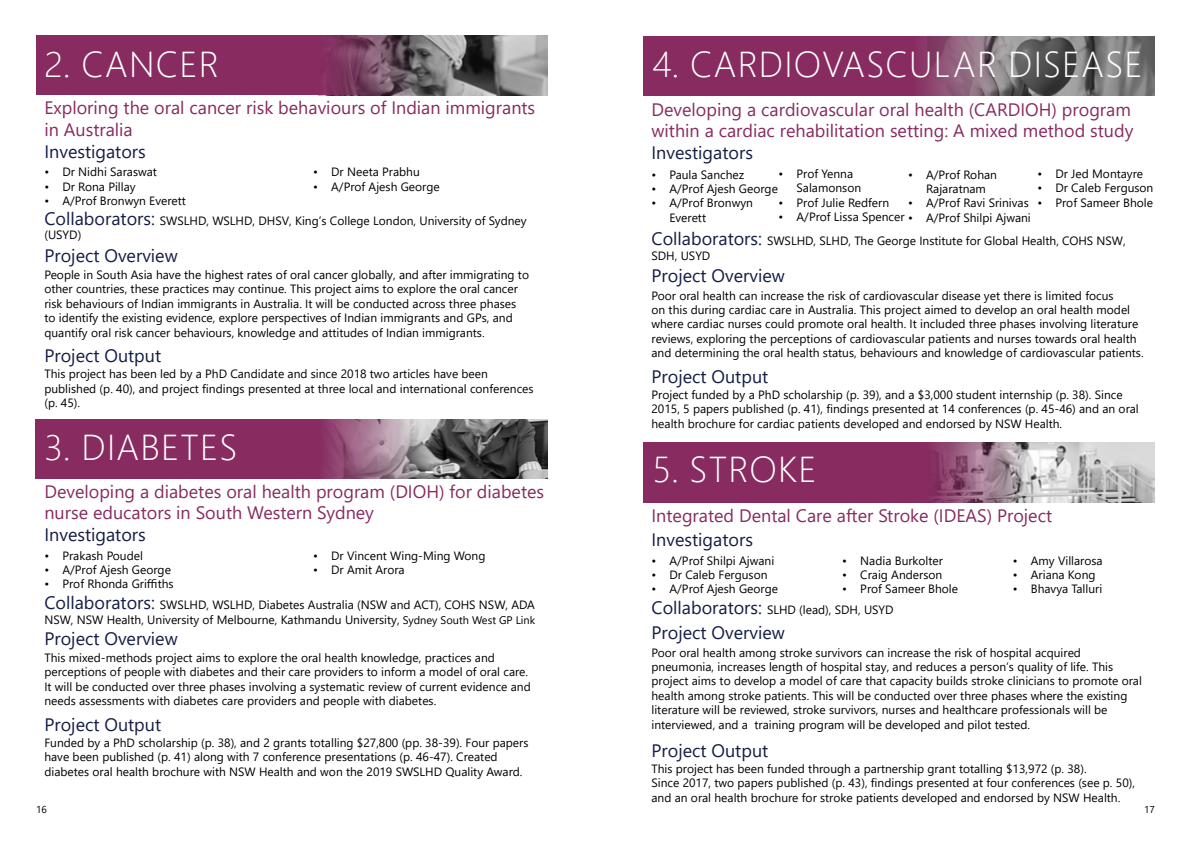
<style>
.page{position:relative;width:1191px;height:842px;background:#fff}
.page>*{position:absolute;margin:0;border:0;box-sizing:border-box;transform-origin:0 0}
.t1{font:300 36px "Segoe UI";letter-spacing:.035em;color:#fff}
.t2{font:18px/21.6px "Segoe UI";color:#872b60}
.t3{font:18px "Segoe UI";color:#141d45}
.t4{font:12px/14.4px "Segoe UI";color:#000}
.t5{font:10px "Segoe UI";color:#000}
.s1{font-size:18px;color:#141d45}
.s2{font-size:11px}
</style>
<div class="page">
<svg style="left:35px;top:419px;width:512px;height:60px;background:#804567"></svg>
<svg style="left:1129px;top:36px;width:26px;height:60px;background:#727272"></svg>
<svg style="left:643px;top:36px;width:486px;height:60px;background:#814567"></svg>
<svg style="left:36px;top:35px;width:511px;height:60px;background:#814567"></svg>
<svg style="left:643px;top:442px;width:512px;height:60px;background:#9a5f81"></svg>
<h1 class="t1" style="left:44px;top:30px;width:176px">2. CANCER</h1>
<h1 class="t1" style="left:652px;top:30px;width:491px">4. CARDIOVASCULAR DISEASE</h1>
<h2 class="t2" style="left:44px;top:95px;width:492px">Exploring the oral cancer risk behaviours of Indian immigrants in Australia</h2>
<h2 class="t2" style="left:651px;top:97px;width:483px">Developing a cardiovascular oral health (CARDIOH) program within a cardiac rehabilitation setting: A mixed method study</h2>
<h2 class="t3" style="left:44px;top:134px;width:103px">Investigators</h2>
<h2 class="t3" style="left:651px;top:136px;width:103px">Investigators</h2>
<p class="t4" style="left:313px;top:164px;width:108px">• Dr Neeta Prabhu</p>
<p class="t4" style="left:313px;top:178px;width:128px">• A/Prof Ajesh George</p>
<p class="t4" style="left:44px;top:212px;width:484px"><span class="s1">Collaborators:</span> SWSLHD, WSLHD, DHSV, King’s College London, University of Sydney (USYD)</p>
<h2 class="t3" style="left:44px;top:238px;width:135px">Project Overview</h2>
<p class="t4" style="left:44px;top:267px;width:486px">People in South Asia have the highest rates of oral cancer globally, and after immigrating to other countries, these practices may continue. This project aims to explore the oral cancer risk behaviours of Indian immigrants in Australia. It will be conducted across three phases to identify the existing evidence, explore perspectives of Indian immigrants and GPs, and quantify oral risk cancer behaviours, knowledge and attitudes of Indian immigrants.</p>
<h2 class="t3" style="left:44px;top:339px;width:118px">Project Output</h2>
<p class="t4" style="left:44px;top:366px;width:491px">This project has been led by a PhD Candidate and since 2018 two articles have been published (p. 40), and project findings presented at three local and international conferences (p. 45).</p>
<p class="t4" style="left:44px;top:164px;width:114px">• Dr Nidhi Saraswat</p>
<p class="t4" style="left:44px;top:178px;width:93px">• Dr Rona Pillay</p>
<p class="t4" style="left:44px;top:192px;width:143px">• A/Prof Bronwyn Everett</p>
<p class="t4" style="left:1037px;top:165px;width:107px">• Dr Jed Montayre</p>
<p class="t4" style="left:1037px;top:180px;width:118px">• Dr Caleb Ferguson</p>
<p class="t4" style="left:1037px;top:194px;width:117px">• Prof Sameer Bhole</p>
<p class="t4" style="left:796px;top:165px;width:66px;text-indent:-18px">• Prof Yenna<br>Salamonson</p>
<p class="t4" style="left:778px;top:194px;width:112px">• Prof Julie Redfern</p>
<p class="t4" style="left:651px;top:204px;width:476px;line-height:23.8px;text-indent:127px">• A/Prof Lissa Spencer • A/Prof Shilpi Ajwani<br><span class="s1">Collaborators:</span> SWSLHD, SLHD, The George Institute for Global Health, COHS NSW,</p>
<p class="t4" style="left:651px;top:247px;width:60px">SDH, USYD</p>
<h2 class="t3" style="left:651px;top:259px;width:135px">Project Overview</h2>
<p class="t4" style="left:651px;top:287px;width:493px">Poor oral health can increase the risk of cardiovascular disease yet there is limited focus<br>on this during cardiac care in Australia. This project aimed to develop an oral health model where cardiac nurses could promote oral health. It included three phases involving literature reviews, exploring the perceptions of cardiovascular patients and nurses towards oral health and determining the oral health status, behaviours and knowledge of cardiovascular patients.</p>
<h2 class="t3" style="left:651px;top:359px;width:118px">Project Output</h2>
<p class="t4" style="left:651px;top:386px;width:489px">Project funded by a PhD scholarship (p. 39), and a $3,000 student internship (p. 38). Since<br>2015, 5 papers published (p. 41), findings presented at 14 conferences (p. 45-46) and an oral health brochure for cardiac patients developed and endorsed by NSW Health.</p>
<p class="t4" style="left:908px;top:166px;width:90px;text-align:center">• A/Prof Rohan<br>Rajaratnam</p>
<p class="t4" style="left:908px;top:195px;width:122px">• A/Prof Ravi Srinivas</p>
<p class="t4" style="left:651px;top:166px;width:94px">• Paula Sanchez</p>
<p class="t4" style="left:651px;top:180px;width:128px">• A/Prof Ajesh George</p>
<p class="t4" style="left:669px;top:195px;width:85px;text-indent:-18px">• A/Prof Bronwyn<br>Everett</p>
<h1 class="t1" style="left:44px;top:413px;width:194px">3. DIABETES</h1>
<h1 class="t1" style="left:652px;top:435px;width:165px">5. STROKE</h1>
<h2 class="t2" style="left:44px;top:479px;width:501px">Developing a diabetes oral health program (DIOH) for diabetes nurse educators in South Western Sydney</h2>
<h2 class="t2" style="left:651px;top:503px;width:402px">Integrated Dental Care after Stroke (IDEAS) Project</h2>
<p class="t4" style="left:1012px;top:552px;width:91px">• Amy Villarosa</p>
<p class="t4" style="left:1012px;top:566px;width:84px">• Ariana Kong</p>
<p class="t4" style="left:1012px;top:581px;width:91px">• Bhavya Talluri</p>
<h2 class="t3" style="left:44px;top:518px;width:103px">Investigators</h2>
<h2 class="t3" style="left:651px;top:523px;width:103px">Investigators</h2>
<p class="t4" style="left:44px;top:547px;width:100px">• Prakash Poudel</p>
<p class="t4" style="left:44px;top:561px;width:128px">• A/Prof Ajesh George</p>
<p class="t4" style="left:44px;top:576px;width:131px">• Prof Rhonda Griffiths</p>
<p class="t4" style="left:313px;top:547px;width:174px">• Dr Vincent Wing-Ming Wong</p>
<p class="t4" style="left:313px;top:561px;width:93px">• Dr Amit Arora</p>
<p class="t4" style="left:44px;top:597px;width:492px"><span class="s1">Collaborators:</span> SWSLHD, WSLHD, Diabetes Australia (NSW and ACT), COHS NSW, ADA<br>NSW, NSW Health, University of Melbourne, Kathmandu University, <span class="s2">Sydney South West GP Link</span></p>
<h2 class="t3" style="left:44px;top:622px;width:135px">Project Overview</h2>
<p class="t4" style="left:44px;top:649px;width:488px">This mixed-methods project aims to explore the oral health knowledge, practices and perceptions of people with diabetes and their care providers to inform a model of oral care.<br>It will be conducted over three phases involving a systematic review of current evidence and needs assessments with diabetes care providers and people with diabetes.</p>
<h2 class="t3" style="left:44px;top:707px;width:118px">Project Output</h2>
<p class="t4" style="left:44px;top:734px;width:485px">Funded by a PhD scholarship (p. 38), and 2 grants totalling $27,800 (pp. 38-39). Four papers have been published (p. 41) along with 7 conference presentations (p. 46-47). Created diabetes oral health brochure with NSW Health and won the 2019 SWSLHD Quality Award.</p>
<p class="t4" style="left:651px;top:552px;width:124px">• A/Prof Shilpi Ajwani</p>
<p class="t4" style="left:651px;top:566px;width:118px">• Dr Caleb Ferguson</p>
<p class="t4" style="left:651px;top:581px;width:128px">• A/Prof Ajesh George</p>
<p class="t4" style="left:842px;top:552px;width:102px">• Nadia Burkolter</p>
<p class="t4" style="left:842px;top:566px;width:101px">• Craig Anderson</p>
<p class="t4" style="left:651px;top:578px;width:308px;line-height:20.7px;text-indent:191px">• Prof Sameer Bhole<br><span class="s1">Collaborators:</span> SLHD (lead), SDH, USYD</p>
<h2 class="t3" style="left:651px;top:616px;width:135px">Project Overview</h2>
<p class="t4" style="left:651px;top:644px;width:492px">Poor oral health among stroke survivors can increase the risk of hospital acquired pneumonia, increases length of hospital stay, and reduces a person’s quality of life. This project aims to develop a model of care that capacity builds stroke clinicians to promote oral health among stroke patients. This will be conducted over three phases where the existing literature will be reviewed, stroke survivors, nurses and healthcare professionals will be interviewed, and a training program will be developed and pilot tested.</p>
<h2 class="t3" style="left:651px;top:733px;width:118px">Project Output</h2>
<p class="t4" style="left:651px;top:760px;width:485px">This project has been funded through a partnership grant totalling $13,972 (p. 38).<br>Since 2017, two papers published (p. 43), findings presented at four conferences (see p. 50), and an oral health brochure for stroke patients developed and endorsed by NSW Health.</p>
<p class="t5" style="left:36px;top:800px;width:12px">16</p>
<p class="t5" style="left:1144px;top:800px;width:12px">17</p>
</div>
